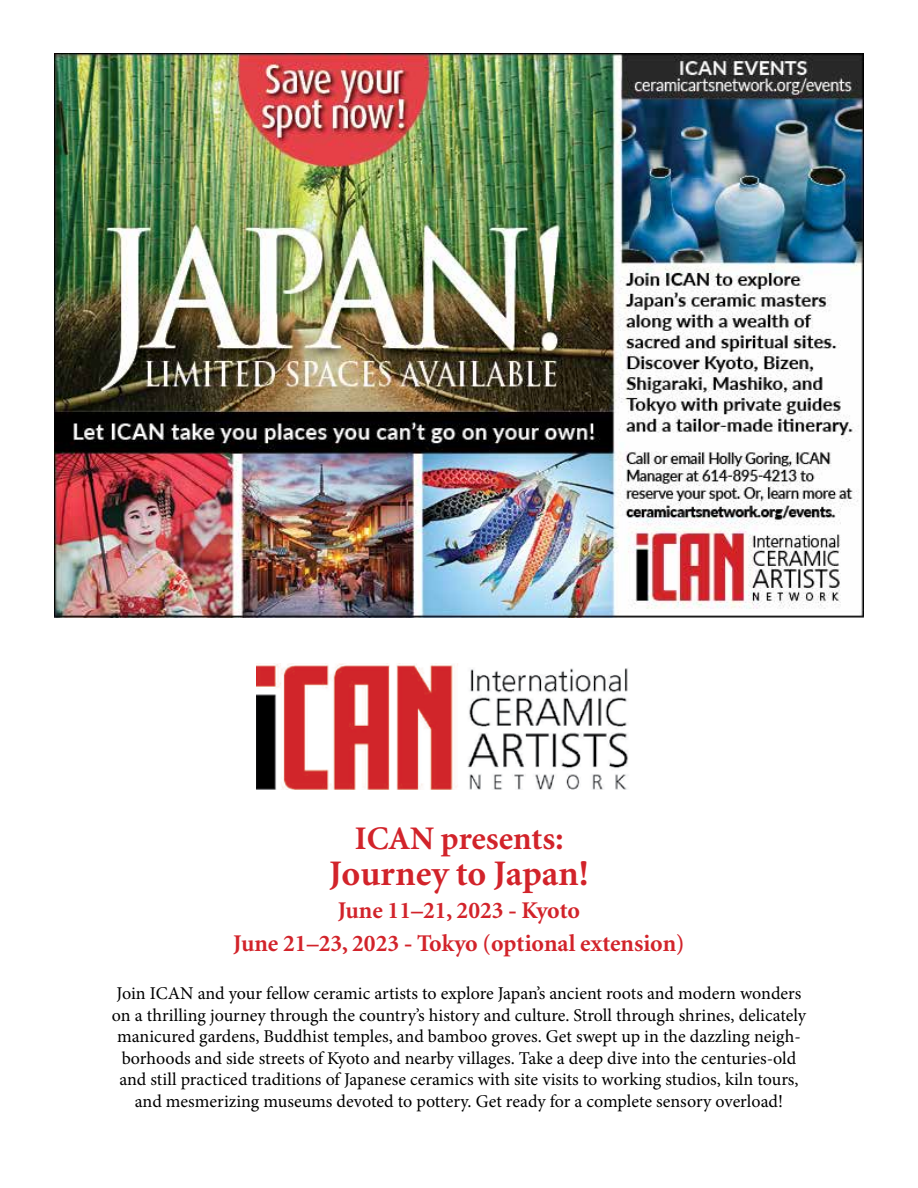
<style>
.page{position:relative;width:918px;height:1188px;background:#fff}
.page>*{position:absolute;margin:0;border:0;box-sizing:border-box;transform-origin:0 0}
.t1{font:700 36px "Minion";color:#d2232a}
.t2{font:700 33px "Minion";color:#d2232a}
.t3{font:700 24px/33px "Minion";color:#d2232a;text-align:center}
.t4{font:18px/21.6px "Minion Pro";color:#000;text-align:center}
</style>
<div class="page">
<img style="left:55px;top:54px;width:808px;height:563px">
<img style="left:257px;top:664px;width:371px;height:126px">
<h2 class="t2" style="left:355px;top:821px;width:210px">ICAN presents:</h2>
<h1 class="t1" style="left:329px;top:855px;width:261px">Journey to Japan!</h1>
<h3 class="t3" style="left:233px;top:894px;width:453px">June 11–21, 2023 - Kyoto<br>June 21–23, 2023 - Tokyo (optional extension)</h3>
<p class="t4" style="left:112px;top:983px;width:696px">Join ICAN and your fellow ceramic artists to explore Japan’s ancient roots and modern wonders on a thrilling journey through the country’s history and culture. Stroll through shrines, delicately manicured gardens, Buddhist temples, and bamboo groves. Get swept up in the dazzling neigh&shy;borhoods and side streets of Kyoto and nearby villages. Take a deep dive into the centuries-old and still practiced traditions of Japanese ceramics with site visits to working studios, kiln tours, and mesmerizing museums devoted to pottery. Get ready for a complete sensory overload!</p>
</div>
